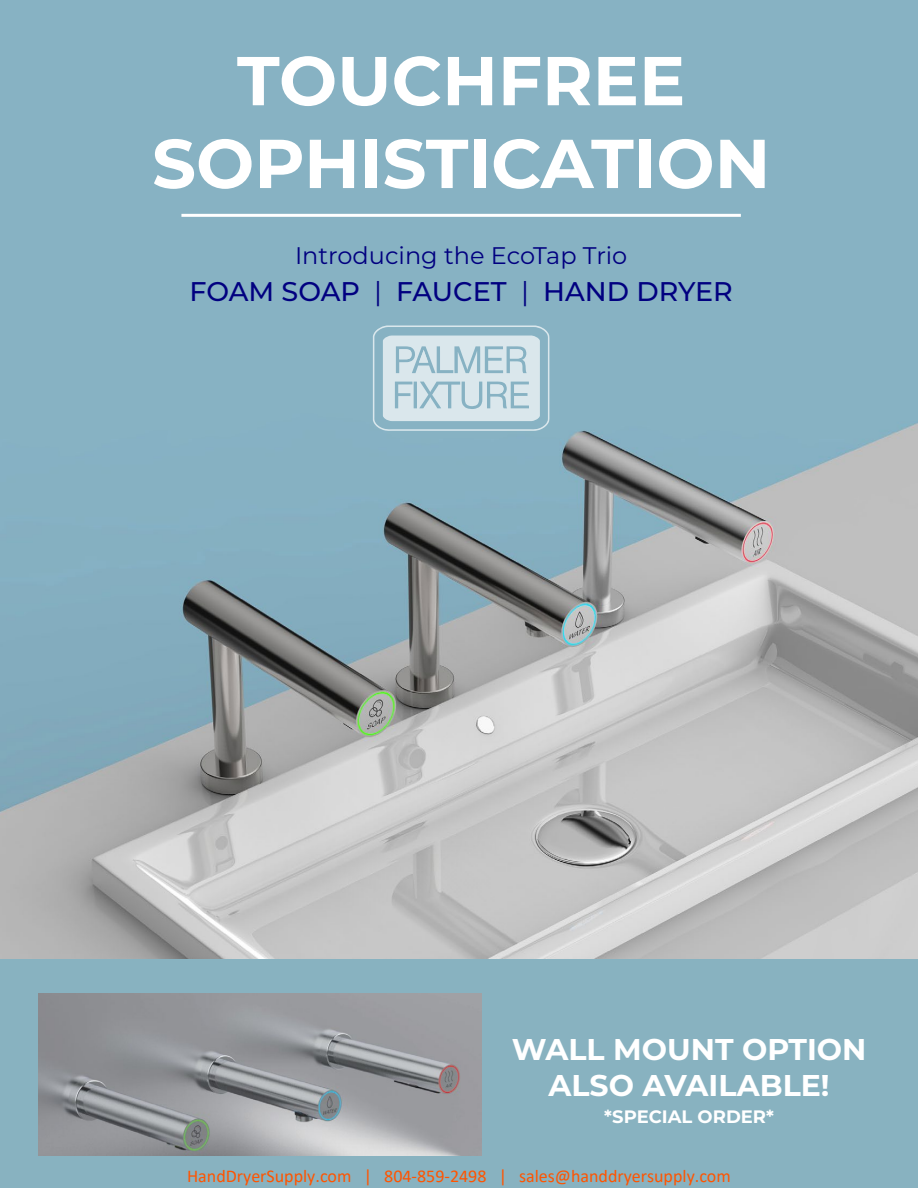
<style>
.page{position:relative;width:918px;height:1188px;background:#fff}
.page>*{position:absolute;margin:0;border:0;box-sizing:border-box;transform-origin:0 0}
.t1{font:700 69px/82.8px "Montserrat";color:#fff;text-align:center}
.t2{font:700 30px/36px "Montserrat";color:#fff;text-align:center}
.t3{font:500 27px "Montserrat";color:#010080}
.t4{font:24px "Montserrat";color:#010080}
.t5{font:18px "Calibri";color:#ff5400}
.t6{font:700 18px "Montserrat";color:#fff}
.s1{font-weight:400}
</style>
<div class="page">
<img style="left:0;top:0;width:918px;height:960px">
<svg style="left:373px;top:325px;width:177px;height:106px;background:#bad2dc"></svg>
<hr style="left:181px;top:214px;width:560px;height:3px;background:#fff">
<div style="left:0;top:960px;width:918px;height:228px;background:#88b2c0"></div>
<img style="left:39px;top:993px;width:442px;height:163px">
<h1 class="t1" style="left:152px;top:36px;width:620px">TOUCHFREE<br>SOPHISTICATION</h1>
<h3 class="t4" style="left:295px;top:239px;width:334px">Introducing the EcoTap Trio</h3>
<h3 class="t3" style="left:189px;top:273px;width:545px">FOAM SOAP <span class="s1">|</span> FAUCET <span class="s1">|</span> HAND DRYER</h3>
<h2 class="t2" style="left:512px;top:1030px;width:356px">WALL MOUNT OPTION<br>ALSO AVAILABLE!</h2>
<p class="t6" style="left:604px;top:1104px;width:171px">*SPECIAL ORDER*</p>
<p class="t5" style="left:187px;top:1163px;width:545px">HandDryerSupply.com | 804-859-2498 | sales@handdryersupply.com</p>
</div>
